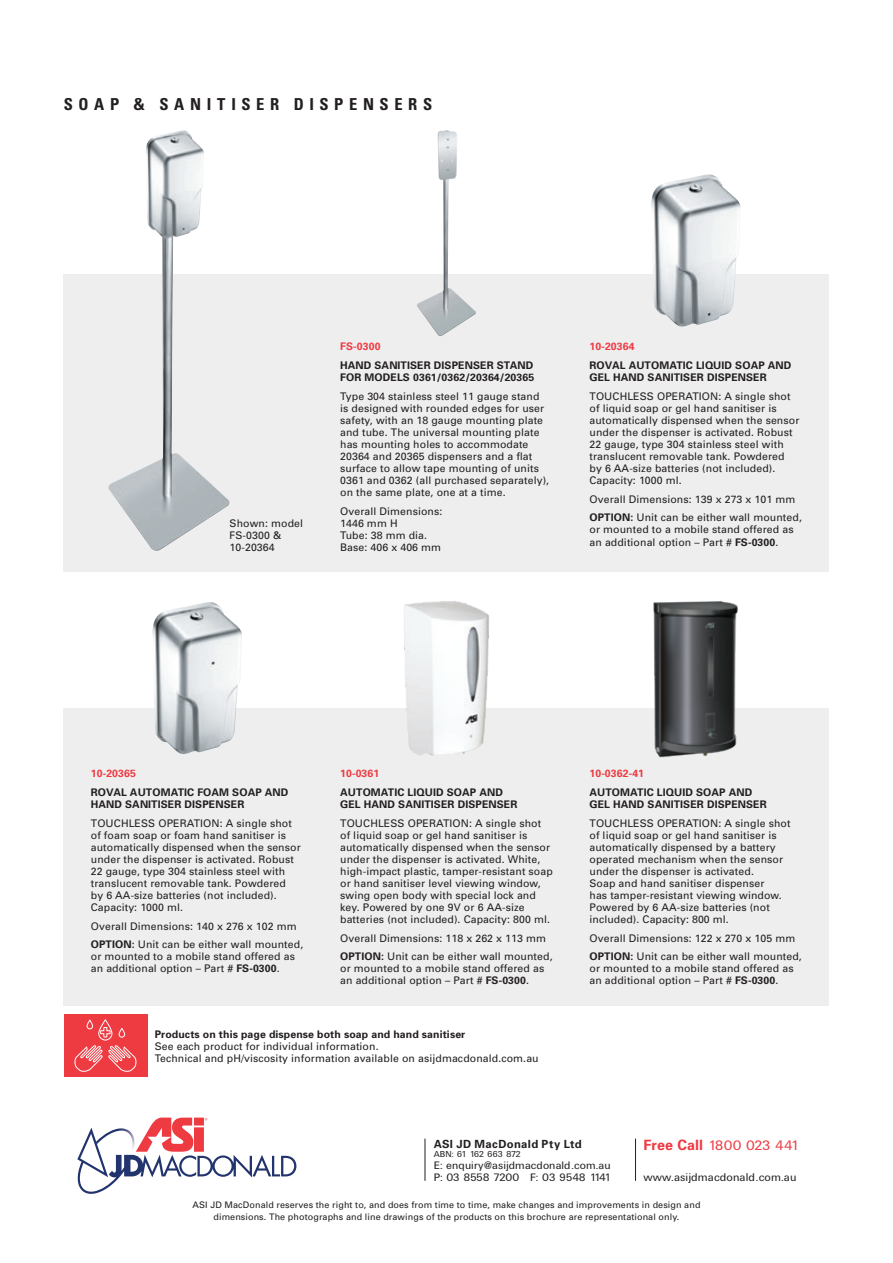
<style>
.page{position:relative;width:893px;height:1263px;background:#fff}
.page>*{position:absolute;margin:0;border:0;box-sizing:border-box;transform-origin:0 0}
.t1{font:700 condensed 16.5px "Univers";letter-spacing:.34em;color:#231f20}
.t2{font:14.25px "Univers DTC";letter-spacing:-.045em;color:#ee3a41}
.t3{font:11.7px "Univers DTC";letter-spacing:.01em;color:#231f20}
.t4{font:11.25px/12px "Univers DTC";letter-spacing:.01em;color:#231f20}
.t5{font:700 11.25px "Univers";letter-spacing:.035em;color:#231f20}
.t6{font:10.5px/12px "Univers";letter-spacing:.01em;color:#231f20}
.t7{font:700 10.5px/12px "Univers";letter-spacing:.01em;color:#231f20}
.t8{font:700 10.5px "Univers";letter-spacing:.01em;color:#ee3a41}
.t9{font:9px/12px "Univers";letter-spacing:.01em;color:#231f20;text-align:center}
.t10{font:9px "Univers DTC";letter-spacing:-.07em;color:#231f20}
.s1{font-weight:700}
.s2{font-family:"Univers";font-weight:700}
</style>
<div class="page">
<div style="left:64px;top:274px;width:765px;height:298px;background:#eeeeef"></div>
<div style="left:64px;top:708px;width:765px;height:298px;background:#eeeeef"></div>
<svg style="left:77px;top:1117px;width:219px;height:77px"></svg>
<img style="left:651px;top:174px;width:89px;height:153px">
<img style="left:152px;top:602px;width:90px;height:152px">
<img style="left:653px;top:601px;width:85px;height:157px">
<div style="left:64px;top:1014px;width:84px;height:63px;background:#ee3a41"></div>
<div style="left:98px;top:1019px;width:14px;height:21px;border:1px solid #fff;border-radius:7px"></div>
<div style="left:119px;top:1028px;width:6px;height:9px;border:1px solid #fff;border-radius:3px"></div>
<div style="left:87px;top:1020px;width:6px;height:9px;border:1px solid #fff;border-radius:3px"></div>
<svg style="left:74px;top:1045px;width:63px;height:27px"></svg>
<svg style="left:100px;top:1027px;width:11px;height:11px"></svg>
<hr style="left:425px;top:1138px;width:1px;height:43px;background:#231f20">
<hr style="left:635px;top:1138px;width:1px;height:43px;background:#231f20">
<img style="left:417px;top:130px;width:59px;height:206px">
<img style="left:108px;top:130px;width:122px;height:421px">
<img style="left:404px;top:601px;width:85px;height:155px">
<h1 class="t1" style="left:64px;top:94px;width:370px">SOAP &amp; SANITISER DISPENSERS</h1>
<p class="t6" style="left:230px;top:517px;width:75px">Shown: model<br>FS-0300 &amp;<br>10-20364</p>
<p class="t8" style="left:340px;top:340px;width:42px">FS-0300</p>
<p class="t7" style="left:340px;top:359px;width:196px">HAND SANITISER DISPENSER STAND<br>FOR MODELS 0361/0362/20364/20365</p>
<p class="t6" style="left:340px;top:390px;width:211px">Type 304 stainless steel 11 gauge stand is designed with rounded edges for user safety, with an 18 gauge mounting plate and tube. The universal mounting plate has mounting holes to accommodate 20364 and 20365 dispensers and a flat surface to allow tape mounting of units 0361 and 0362 (all purchased separately), on the same plate, one at a time.</p>
<p class="t6" style="left:340px;top:505px;width:104px">Overall Dimensions:<br>1446 mm H<br>Tube: 38 mm dia.<br>Base: 406 x 406 mm</p>
<p class="t8" style="left:589px;top:340px;width:47px">10-20364</p>
<p class="t7" style="left:589px;top:359px;width:203px">ROVAL AUTOMATIC LIQUID SOAP AND<br>GEL HAND SANITISER DISPENSER</p>
<p class="t6" style="left:589px;top:390px;width:211px">TOUCHLESS OPERATION: A single shot of liquid soap or gel hand sanitiser is automatically dispensed when the sensor under the dispenser is activated. Robust 22 gauge, type 304 stainless steel with translucent removable tank. Powdered by 6 AA-size batteries (not included).<br>Capacity: 1000 ml.</p>
<p class="t6" style="left:589px;top:490px;width:214px;line-height:18.8px">Overall Dimensions: 139 x 273 x 101 mm<br><span class="s1">OPTION:</span> Unit can be either wall mounted,</p>
<p class="t6" style="left:589px;top:524px;width:206px">or mounted to a mobile stand offered as an additional option – Part # <span class="s1">FS-0300</span>.</p>
<p class="t8" style="left:91px;top:767px;width:47px">10-20365</p>
<p class="t7" style="left:91px;top:786px;width:199px">ROVAL AUTOMATIC FOAM SOAP AND<br>HAND SANITISER DISPENSER</p>
<p class="t6" style="left:91px;top:817px;width:211px">TOUCHLESS OPERATION: A single shot of foam soap or foam hand sanitiser is automatically dispensed when the sensor under the dispenser is activated. Robust 22 gauge, type 304 stainless steel with translucent removable tank. Powdered by 6 AA-size batteries (not included).<br>Capacity: 1000 ml.</p>
<p class="t6" style="left:91px;top:916px;width:214px;line-height:18.8px">Overall Dimensions: 140 x 276 x 102 mm<br><span class="s1">OPTION:</span> Unit can be either wall mounted,</p>
<p class="t6" style="left:91px;top:951px;width:206px">or mounted to a mobile stand offered as an additional option – Part # <span class="s1">FS-0300</span>.</p>
<p class="t8" style="left:340px;top:767px;width:41px">10-0361</p>
<p class="t7" style="left:340px;top:786px;width:179px">AUTOMATIC LIQUID SOAP AND<br>GEL HAND SANITISER DISPENSER</p>
<p class="t6" style="left:340px;top:817px;width:214px">TOUCHLESS OPERATION: A single shot of liquid soap or gel hand sanitiser is automatically dispensed when the sensor under the dispenser is activated. White, high-impact plastic, tamper-resistant soap or hand sanitiser level viewing window, swing open body with special lock and key. Powered by one 9V or 6 AA-size batteries (not included). Capacity: 800 ml.</p>
<p class="t6" style="left:340px;top:928px;width:214px;line-height:18.8px">Overall Dimensions: 118 x 262 x 113 mm<br><span class="s1">OPTION:</span> Unit can be either wall mounted,</p>
<p class="t6" style="left:340px;top:963px;width:206px">or mounted to a mobile stand offered as an additional option – Part # <span class="s1">FS-0300</span>.</p>
<p class="t7" style="left:155px;top:1028px;width:312px">Products on this page dispense both soap and hand sanitiser</p>
<p class="t6" style="left:155px;top:1040px;width:385px">See each product for individual information.<br>Technical and pH/viscosity information available on asijdmacdonald.com.au</p>
<p class="t8" style="left:589px;top:767px;width:56px">10-0362-41</p>
<p class="t7" style="left:589px;top:786px;width:179px">AUTOMATIC LIQUID SOAP AND<br>GEL HAND SANITISER DISPENSER</p>
<p class="t6" style="left:589px;top:817px;width:203px">TOUCHLESS OPERATION: A single shot of liquid soap or gel hand sanitiser is automatically dispensed by a battery operated mechanism when the sensor under the dispenser is activated.<br>Soap and hand sanitiser dispenser<br>has tamper-resistant viewing window.<br>Powered by 6 AA-size batteries (not included). Capacity: 800 ml.</p>
<p class="t6" style="left:589px;top:929px;width:214px;line-height:18.8px">Overall Dimensions: 122 x 270 x 105 mm<br><span class="s1">OPTION:</span> Unit can be either wall mounted,</p>
<p class="t6" style="left:589px;top:963px;width:206px">or mounted to a mobile stand offered as an additional option – Part # <span class="s1">FS-0300</span>.</p>
<p class="t5" style="left:434px;top:1137px;width:149px">ASI JD MacDonald Pty Ltd</p>
<p class="t10" style="left:434px;top:1148px;width:89px">ABN: 61 162 663 872</p>
<p class="t4" style="left:434px;top:1159px;width:179px">E: enquiry@asijdmacdonald.com.au<br>P: 03 8558 7200 F: 03 9548 1141</p>
<h2 class="t2" style="left:643px;top:1137px;width:157px"><span class="s2">Free Call</span> 1800 023 441</h2>
<p class="t3" style="left:643px;top:1170px;width:154px">www.asijdmacdonald.com.au</p>
<p class="t9" style="left:192px;top:1199px;width:509px">ASI JD MacDonald reserves the right to, and does from time to time, make changes and improvements in design and dimensions. The photographs and line drawings of the products on this brochure are representational only.</p>
</div>
